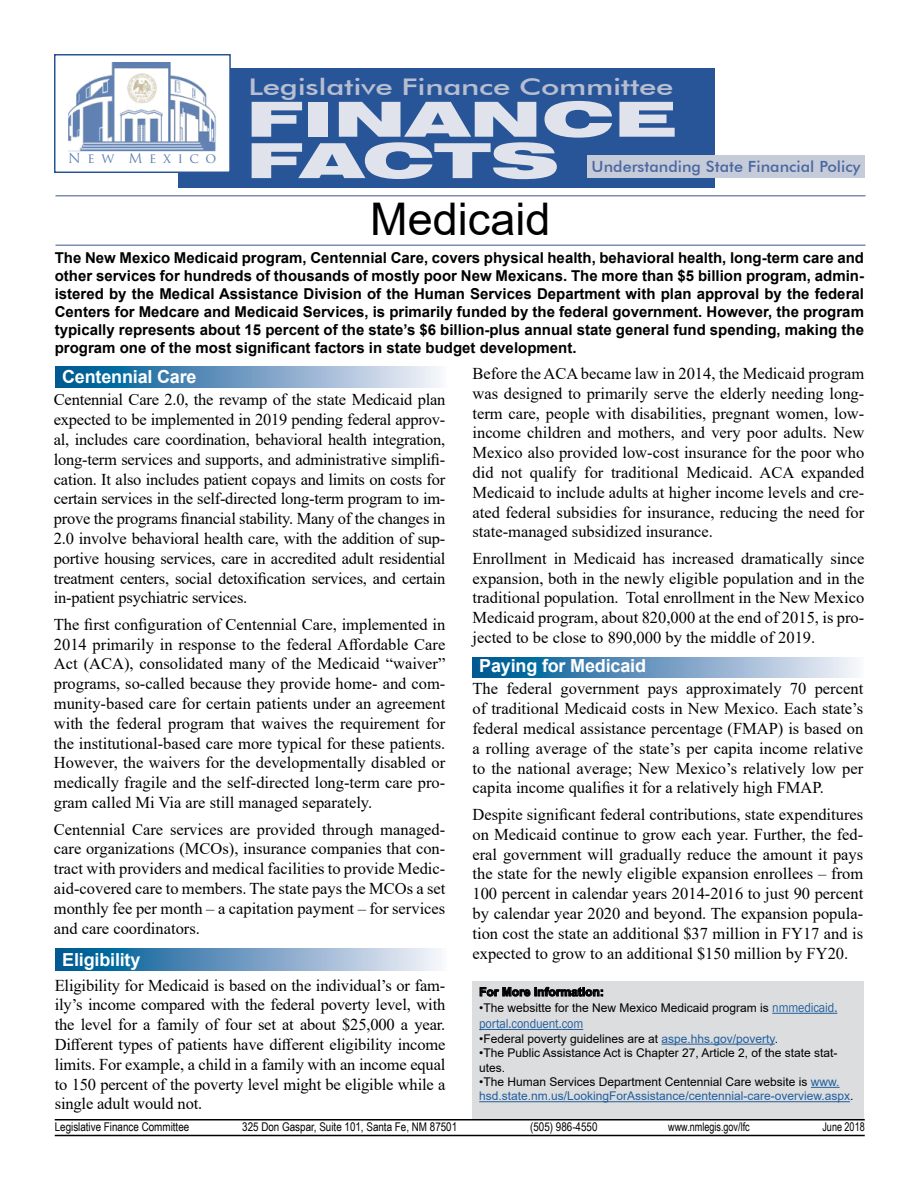
<style>
.page{position:relative;width:918px;height:1188px;background:#fff}
.page>*{position:absolute;margin:0;border:0;box-sizing:border-box;transform-origin:0 0}
.t1{font:900 expanded 48.3px/41.4px "Swiss 721 BT";color:#e0e3eb;scale:1.45 1}
.t2{font:45px "Arial";color:#000}
.t3{font:500 22.95px "Futura BT";letter-spacing:-.01em;color:#b7bed1;scale:1.36 1}
.t4{font:700 18px "Arial";letter-spacing:-.01em;color:#fff}
.t5{font:16.5px/19.8px "Times New Roman";color:#000;text-align:justify}
.t6{font:500 15.45px "Futura BT";color:#4b689f;scale:1.05 1}
.t7{font:700 15px/18px "Arial";color:#000;text-align:justify}
.t8{font:13.5px "Franklin Gothic";letter-spacing:-.01em;color:#215e9e;scale:.9 1}
.t9{font:13.35px "Trajan Pro 3";letter-spacing:.49em;color:#285597}
.t10{font:12px/14.4px "Arial";color:#000}
.t11{font:12px/14.4px "Arial";color:#215e9e}
.t12{font:12px "Arial Narrow";color:#000}
.t13{font:12px "Arial Narrow";color:#000;scale:.92 1}
.t14{font:700 12px "Arial";color:#000}
.s1{font-family:"Franklin Gothic";font-size:13.5px;color:#215e9e}
.s2{color:#215e9e}
.s3{color:#000}
</style>
<div class="page">
<div style="left:178px;top:68px;width:536px;height:119px;background:#285597"></div>
<hr style="left:56px;top:244px;width:810px;height:2px;background:#7d8db2">
<hr style="left:55px;top:1119px;width:810px;height:1px;background:#000">
<div style="left:587px;top:156px;width:278px;height:22px;background:#c6cbda"></div>
<hr style="left:55px;top:1135px;width:810px;height:1px;background:#000">
<div style="left:54px;top:54px;width:177px;height:119px;background:#fff;border:2px solid #285597"></div>
<img style="left:68px;top:63px;width:148px;height:89px">
<hr style="left:56px;top:195px;width:810px;height:1px;background:#7d8db2">
<div style="left:472px;top:981px;width:392px;height:138px;background:#dcddde"></div>
<hr style="left:772px;top:1013px;width:65px;height:1px;background:#215e9e">
<hr style="left:479px;top:1029px;width:104px;height:1px;background:#215e9e">
<hr style="left:662px;top:1044px;width:113px;height:1px;background:#215e9e">
<svg style="left:811px;top:1087px;width:29px;height:1px"></svg>
<hr style="left:479px;top:1101px;width:371px;height:1px;background:#215e9e">
<svg style="left:479px;top:987px;width:124px;height:10px"></svg>
<svg style="left:55px;top:366px;width:385px;height:21px;background:#709fc3"></svg>
<svg style="left:472px;top:657px;width:386px;height:20px;background:#709fc3"></svg>
<svg style="left:56px;top:949px;width:385px;height:22px;background:#709fc3"></svg>
<p class="t9" style="left:68px;top:149px;width:150px">New Mexico</p>
<h3 class="t3" style="left:249px;top:73px;width:314px">Legislative Finance Committee</h3>
<h1 class="t1" style="left:246px;top:98px;width:298px">FINANCE<br>FACTS</h1>
<p class="t6" style="left:592px;top:157px;width:257px">Understanding State Financial Policy</p>
<h2 class="t2" style="left:370px;top:188px;width:182px">Medicaid</h2>
<p class="t7" style="left:55px;top:249px;width:811px">The New Mexico Medicaid program, Centennial Care, covers physical health, behavioral health, long-term care and other services for hundreds of thousands of mostly poor New Mexicans. The more than $5 billion program, admin&shy;istered by the Medical Assistance Division of the Human Services Department with plan approval by the federal Centers for Medcare and Medicaid Services, is primarily funded by the federal government. However, the program typically represents about 15 percent of the state’s $6 billion-plus annual state general fund spending, making the program one of the most significant factors in state budget development.</p>
<p class="t4" style="left:62px;top:364px;width:136px">Centennial Care</p>
<p class="t5" style="left:54px;top:389px;width:393px">Centennial Care 2.0, the revamp of the state Medicaid plan expected to be implemented in 2019 pending federal approv&shy;al, includes care coordination, behavioral health integration, long-term services and supports, and administrative simplifi&shy;cation. It also includes patient copays and limits on costs for certain services in the self-directed long-term program to im&shy;prove the programs financial stability. Many of the changes in 2.0 involve behavioral health care, with the addition of sup&shy;portive housing services, care in accredited adult residential treatment centers, social detoxification services, and certain in-patient psychiatric services.</p>
<p class="t5" style="left:54px;top:614px;width:393px">The first configuration of Centennial Care, implemented in 2014 primarily in response to the federal Affordable Care Act (ACA), consolidated many of the Medicaid “waiver” programs, so-called because they provide home- and com&shy;munity-based care for certain patients under an agreement with the federal program that waives the requirement for the institutional-based care more typical for these patients.<br>However, the waivers for the developmentally disabled or medically fragile and the self-directed long-term care pro&shy;gram called Mi Via are still managed separately.</p>
<p class="t5" style="left:54px;top:819px;width:393px">Centennial Care services are provided through managed&shy;care organizations (MCOs), insurance companies that con&shy;tract with providers and medical facilities to provide Medic&shy;aid-covered care to members. The state pays the MCOs a set monthly fee per month – a capitation payment – for services and care coordinators.</p>
<p class="t4" style="left:62px;top:947px;width:80px">Eligibility</p>
<p class="t5" style="left:55px;top:975px;width:392px">Eligibility for Medicaid is based on the individual’s or fam&shy;ily’s income compared with the federal poverty level, with the level for a family of four set at about $25,000 a year.<br>Different types of patients have different eligibility income limits. For example, a child in a family with an income equal to 150 percent of the poverty level might be eligible while a single adult would not.</p>
<p class="t5" style="left:472px;top:363px;width:393px">Before the ACA became law in 2014, the Medicaid program was designed to primarily serve the elderly needing long&shy;term care, people with disabilities, pregnant women, low&shy;income children and mothers, and very poor adults. New Mexico also provided low-cost insurance for the poor who did not qualify for traditional Medicaid. ACA expanded Medicaid to include adults at higher income levels and cre&shy;ated federal subsidies for insurance, reducing the need for state-managed subsidized insurance.</p>
<p class="t5" style="left:472px;top:548px;width:393px">Enrollment in Medicaid has increased dramatically since expansion, both in the newly eligible population and in the traditional population. Total enrollment in the New Mexico Medicaid program, about 820,000 at the end of 2015, is pro&shy;jected to be close to 890,000 by the middle of 2019.</p>
<p class="t5" style="left:472px;top:678px;width:392px">The federal government pays approximately 70 percent of traditional Medicaid costs in New Mexico. Each state’s federal medical assistance percentage (FMAP) is based on a rolling average of the state’s per capita income relative to the national average; New Mexico’s relatively low per capita income qualifies it for a relatively high FMAP.</p>
<p class="t5" style="left:472px;top:804px;width:392px">Despite significant federal contributions, state expenditures on Medicaid continue to grow each year. Further, the fed&shy;eral government will gradually reduce the amount it pays the state for the newly eligible expansion enrollees – from 100 percent in calendar years 2014-2016 to just 90 percent by calendar year 2020 and beyond. The expansion popula&shy;tion cost the state an additional $37 million in FY17 and is expected to grow to an additional $150 million by FY20.</p>
<p class="t4" style="left:479px;top:653px;width:168px">Paying for Medicaid</p>
<p class="t14" style="left:479px;top:983px;width:126px">For More Information:</p>
<p class="t10" style="left:479px;top:1001px;width:360px">•The websitte for the New Mexico Medicaid program is <span class="s1">nmmedicaid.</span></p>
<p class="t8" style="left:479px;top:1016px;width:117px">portal.conduent.com</p>
<p class="t10" style="left:479px;top:1031px;width:300px">•Federal poverty guidelines are at <span class="s2">aspe.hhs.gov/poverty</span>.</p>
<p class="t10" style="left:479px;top:1046px;width:360px">•The Public Assistance Act is Chapter 27, Article 2, of the state stat&shy;utes.</p>
<p class="t11" style="left:479px;top:1075px;width:376px"><span class="s3">•The Human Services Department Centennial Care website is</span> www. hsd.state.nm.us/LookingForAssistance/centennial-care-overview.aspx<span class="s3">.</span></p>
<p class="t12" style="left:55px;top:1118px;width:136px">Legislative Finance Committee</p>
<p class="t12" style="left:242px;top:1118px;width:217px">325 Don Gaspar, Suite 101, Santa Fe, NM 87501</p>
<p class="t12" style="left:530px;top:1118px;width:69px">(505) 986-4550</p>
<p class="t13" style="left:668px;top:1118px;width:90px">www.nmlegis.gov/lfc</p>
<p class="t13" style="left:822px;top:1118px;width:47px">June 2018</p>
</div>
